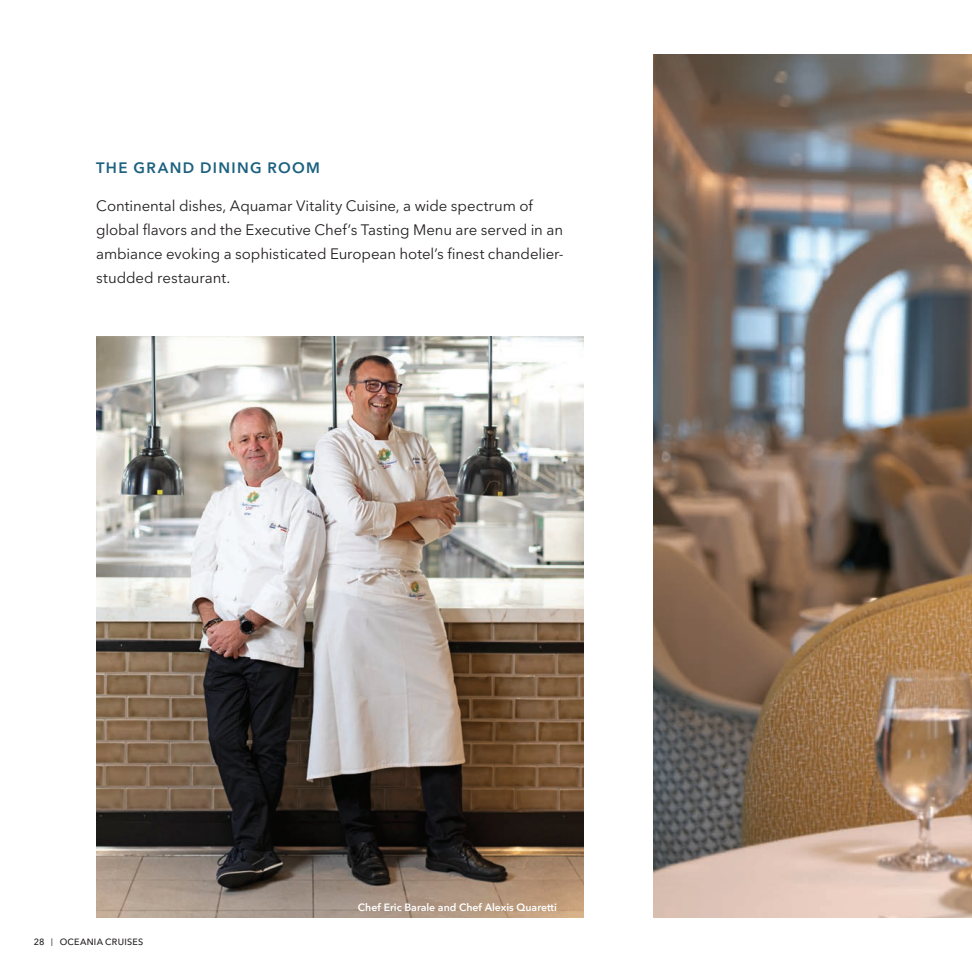
<style>
.page{position:relative;width:972px;height:972px;background:#fff}
.page>*{position:absolute;margin:0;border:0;box-sizing:border-box;transform-origin:0 0}
.t1{font:15px/24px "Avenir Next LT Pro";letter-spacing:-.005em;color:#231f20}
.t2{font:600 15px "Avenir Next LT Pro";letter-spacing:.09em;color:#1d6180}
.t3{font:600 10.5px "Avenir Next LT Pro";color:#fff}
.t4{font:500 9px "Avenir Next LT Pro";letter-spacing:.03em;color:#231f20}
</style>
<div class="page">
<img style="left:653px;top:54px;width:319px;height:864px">
<img style="left:96px;top:337px;width:488px;height:581px">
<p class="t2" style="left:96px;top:159px;width:225px">THE GRAND DINING ROOM</p>
<p class="t1" style="left:96px;top:194px;width:469px">Continental dishes, Aquamar Vitality Cuisine, a wide spectrum of global flavors and the Executive Chef’s Tasting Menu are served in an ambiance evoking a sophisticated European hotel’s finest chandelier&shy;studded restaurant.</p>
<p class="t4" style="left:34px;top:936px;width:111px">28 <sup>|</sup> OCEANIA CRUISES</p>
<p class="t3" style="left:358px;top:901px;width:200px">Chef Eric Barale and Chef Alexis Quaretti</p>
</div>
